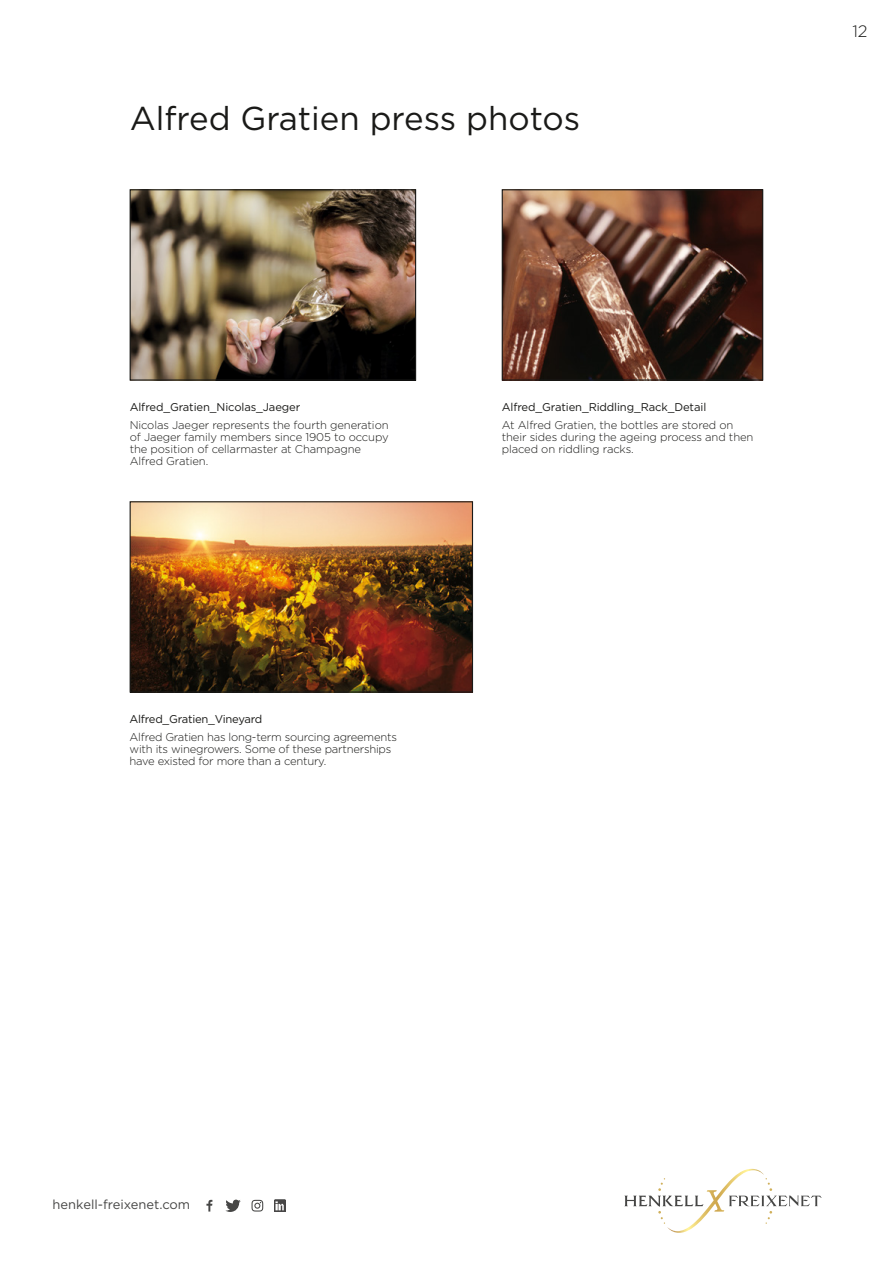
<style>
.page{position:relative;width:893px;height:1263px;background:#fff}
.page>*{position:absolute;margin:0;border:0;box-sizing:border-box;transform-origin:0 0}
.t1{font:33px "Gotham";color:#1a1a18}
.t2{font:300 16.5px "Gotham";color:#1a1a18}
.t3{font:12.9px "Gotham";color:#464645}
.t4{font:300 11.25px/12px "Gotham";letter-spacing:-.01em;color:#1a1a18}
.t5{font:11.25px "Gotham";letter-spacing:-.01em;color:#1a1a18}
</style>
<div class="page">
<img style="left:504px;top:191px;width:257px;height:188px">
<div style="left:502px;top:189px;width:261px;height:192px;border:1px solid #1a1a18"></div>
<img style="left:132px;top:503px;width:339px;height:188px">
<div style="left:130px;top:501px;width:343px;height:192px;border:1px solid #1a1a18"></div>
<img style="left:132px;top:191px;width:282px;height:188px">
<div style="left:130px;top:189px;width:286px;height:192px;border:1px solid #1a1a18"></div>
<svg style="left:624px;top:1169px;width:198px;height:64px"></svg>
<svg style="left:225px;top:1199px;width:16px;height:13px"></svg>
<svg style="left:206px;top:1200px;width:6px;height:11px"></svg>
<svg style="left:252px;top:1200px;width:11px;height:11px"></svg>
<svg style="left:274px;top:1200px;width:12px;height:11px"></svg>
<h1 class="t1" style="left:130px;top:97px;width:452px">Alfred Gratien press photos</h1>
<h2 class="t2" style="left:852px;top:23px;width:17px">12</h2>
<p class="t5" style="left:130px;top:400px;width:172px">Alfred_Gratien_Nicolas_Jaeger</p>
<p class="t4" style="left:130px;top:419px;width:260px">Nicolas Jaeger represents the fourth generation of Jaeger family members since 1905 to occupy the position of cellarmaster at Champagne Alfred Gratien.</p>
<p class="t5" style="left:130px;top:712px;width:134px">Alfred_Gratien_Vineyard</p>
<p class="t4" style="left:130px;top:731px;width:269px">Alfred Gratien has long-term sourcing agreements with its winegrowers. Some of these partnerships have existed for more than a century.</p>
<p class="t5" style="left:502px;top:400px;width:206px">Alfred_Gratien_Riddling_Rack_Detail</p>
<p class="t4" style="left:502px;top:419px;width:253px">At Alfred Gratien, the bottles are stored on their sides during the ageing process and then placed on riddling racks.</p>
<p class="t3" style="left:53px;top:1196px;width:139px">henkell-freixenet.com</p>
</div>
